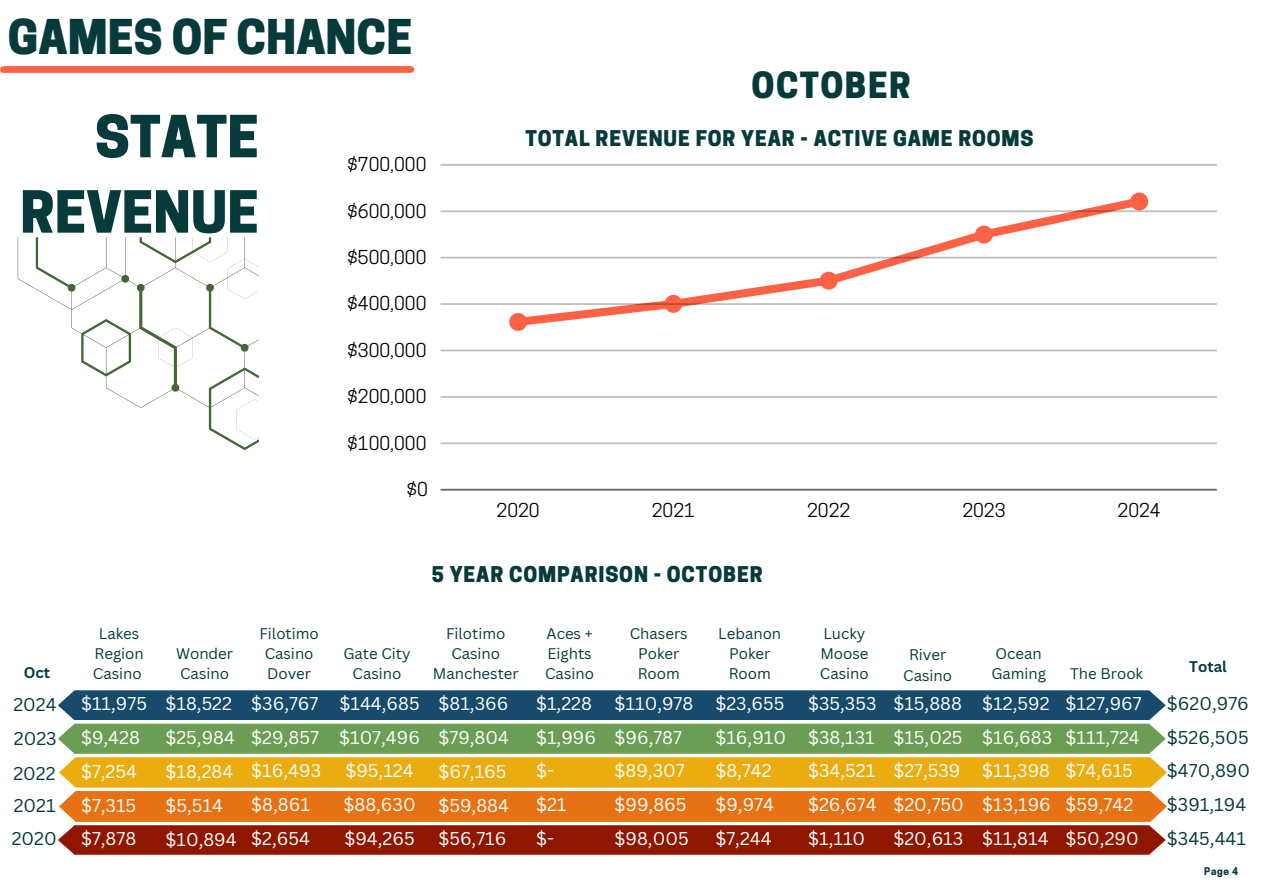
<style>
.page{position:relative;width:1263px;height:894px;background:#fff}
.page>*{position:absolute;margin:0;border:0;box-sizing:border-box;transform-origin:0 0}
.t1{font:800 54.45px/75.3px "Cooper Hewitt";color:#073a3b;text-align:right}
.t2{font:800 45px "Cooper Hewitt";color:#073a3b}
.t3{font:800 33.9px "Cooper Hewitt";letter-spacing:.04em;color:#073a3b}
.t4{font:800 20.4px "Cooper Hewitt";letter-spacing:.04em;color:#073a3b}
.t5{font:18px/33.8px "Canva Sans";color:#fff}
.t6{font:18px "Cooper Hewitt";color:#000}
.t7{font:18px/33.8px "Canva Sans";color:#073a3b}
.t8{font:15px/20.2px "Canva Sans";color:#073a3b;text-align:center}
.t9{font:700 15px "Canva Sans";color:#073a3b}
.t10{font:700 10.05px "Cooper Hewitt";color:#073a3b}
</style>
<div class="page">
<svg style="left:509px;top:192px;width:640px;height:139px"></svg>
<hr style="left:441px;top:488px;width:776px;height:2px;background:#000;opacity:.6">
<hr style="left:441px;top:442px;width:776px;height:2px;background:#000;opacity:.25">
<hr style="left:441px;top:396px;width:776px;height:1px;background:#bfbfbf">
<hr style="left:441px;top:349px;width:776px;height:2px;background:#000;opacity:.25">
<hr style="left:441px;top:303px;width:776px;height:2px;background:#000;opacity:.25">
<hr style="left:441px;top:257px;width:776px;height:1px;background:#bfbfbf">
<hr style="left:441px;top:210px;width:776px;height:2px;background:#000;opacity:.25">
<hr style="left:441px;top:164px;width:776px;height:2px;background:#000;opacity:.25">
<svg style="left:18px;top:237px;width:241px;height:213px"></svg>
<svg style="left:237px;top:399px;width:22px;height:40px"></svg>
<div style="left:3px;top:66px;width:408px;height:7px;background:#ff6145"></div>
<svg style="left:58px;top:690px;width:1109px;height:164px;background:#9f7b42"></svg>
<h1 class="t2" style="left:8px;top:20px;width:406px">GAMES OF CHANCE</h1>
<p class="t1" style="left:20px;top:106px;width:240px">STATE<br>REVENUE</p>
<p class="t6" style="left:347px;top:157px;width:81px">$700,000</p>
<p class="t6" style="left:347px;top:204px;width:81px">$600,000</p>
<p class="t6" style="left:347px;top:250px;width:81px">$500,000</p>
<p class="t6" style="left:347px;top:297px;width:81px">$400,000</p>
<p class="t6" style="left:347px;top:343px;width:81px">$300,000</p>
<p class="t6" style="left:347px;top:389px;width:81px">$200,000</p>
<p class="t6" style="left:347px;top:436px;width:81px">$100,000</p>
<p class="t6" style="left:406px;top:482px;width:23px">$0</p>
<h5 class="t3" style="left:752px;top:72px;width:161px">OCTOBER</h5>
<h5 class="t4" style="left:525px;top:131px;width:510px">TOTAL REVENUE FOR YEAR - ACTIVE GAME ROOMS</h5>
<p class="t6" style="left:497px;top:503px;width:45px">2020</p>
<p class="t6" style="left:652px;top:503px;width:45px">2021</p>
<p class="t6" style="left:807px;top:503px;width:45px">2022</p>
<p class="t6" style="left:962px;top:503px;width:45px">2023</p>
<p class="t6" style="left:1118px;top:503px;width:45px">2024</p>
<h2 class="t4" style="left:432px;top:567px;width:332px">5 YEAR COMPARISON - OCTOBER</h2>
<p class="t8" style="left:259px;top:622px;width:61px">Filotimo<br>Casino<br>Dover</p>
<p class="t8" style="left:433px;top:622px;width:87px">Filotimo<br>Casino<br>Manchester</p>
<h6 class="t8" style="left:545px;top:622px;width:50px;text-align:left">Aces +<br>Eights<br>Casino</h6>
<p class="t8" style="left:630px;top:622px;width:59px">Chasers<br>Poker<br>Room</p>
<p class="t8" style="left:718px;top:622px;width:64px">Lebanon<br>Poker<br>Room</p>
<p class="t8" style="left:820px;top:622px;width:50px;text-align:left">Lucky<br>Moose</p>
<p class="t8" style="left:93px;top:622px;width:52px">Lakes<br>Region<br>Casino</p>
<h4 class="t8" style="left:176px;top:642px;width:59px;text-align:left">Wonder<br>Casino</h4>
<h4 class="t8" style="left:343px;top:642px;width:69px">Gate City<br>Casino</h4>
<p class="t8" style="left:903px;top:644px;width:50px">River<br>Casino</p>
<p class="t8" style="left:995px;top:642px;width:48px">Ocean</p>
<p class="t9" style="left:24px;top:661px;width:28px">Oct</p>
<p class="t8" style="left:991px;top:663px;width:56px">Gaming</p>
<p class="t8" style="left:1070px;top:663px;width:74px">The Brook</p>
<p class="t7" style="left:13px;top:686px;width:45px">2024</p>
<p class="t7" style="left:14px;top:720px;width:44px">2023</p>
<p class="t7" style="left:13px;top:755px;width:44px">2022</p>
<p class="t7" style="left:14px;top:788px;width:43px">2021</p>
<h6 class="t7" style="left:12px;top:820px;width:47px">2020</h6>
<p class="t8" style="left:820px;top:663px;width:50px">Casino</p>
<h5 class="t5" style="left:81px;top:686px;width:67px">$11,975 $9,428 $7,254 $7,315 $7,878</h5>
<h5 class="t5" style="left:165px;top:686px;width:73px">$18,522 $25,984 $18,284 $5,514 $10,894</h5>
<h5 class="t5" style="left:251px;top:685px;width:71px">$36,767 $29,857 $16,493 $8,861 $2,654</h5>
<h5 class="t5" style="left:339px;top:685px;width:82px;text-align:center">$144,685 $107,496 $95,124 $88,630 $94,265</h5>
<h5 class="t5" style="left:438px;top:686px;width:72px">$81,366 $79,804 $67,165 $59,884 $56,716</h5>
<h5 class="t5" style="left:536px;top:685px;width:62px">$1,228 $1,996 $-<br>$21<br>$-</h5>
<h5 class="t5" style="left:614px;top:685px;width:80px">$110,978 $96,787 $89,307 $99,865 $98,005</h5>
<h5 class="t5" style="left:715px;top:685px;width:72px">$23,655 $16,910 $8,742 $9,974 $7,244</h5>
<h5 class="t5" style="left:808px;top:685px;width:70px;text-align:justify">$35,353 $38,131 $34,521 $26,674 $1,110</h5>
<h5 class="t5" style="left:893px;top:685px;width:72px">$15,888 $15,025 $27,539 $20,750 $20,613</h5>
<h5 class="t5" style="left:982px;top:685px;width:71px">$12,592 $16,683 $11,398 $13,196 $11,814</h5>
<h5 class="t5" style="left:1066px;top:685px;width:78px">$127,967 $111,724 $74,615 $59,742 $50,290</h5>
<h5 class="t9" style="left:1189px;top:656px;width:39px">Total</h5>
<h5 class="t7" style="left:1167px;top:685px;width:85px">$620,976 $526,505 $470,890 $391,194 $345,441</h5>
<h3 class="t10" style="left:1204px;top:867px;width:35px">Page 4</h3>
</div>
